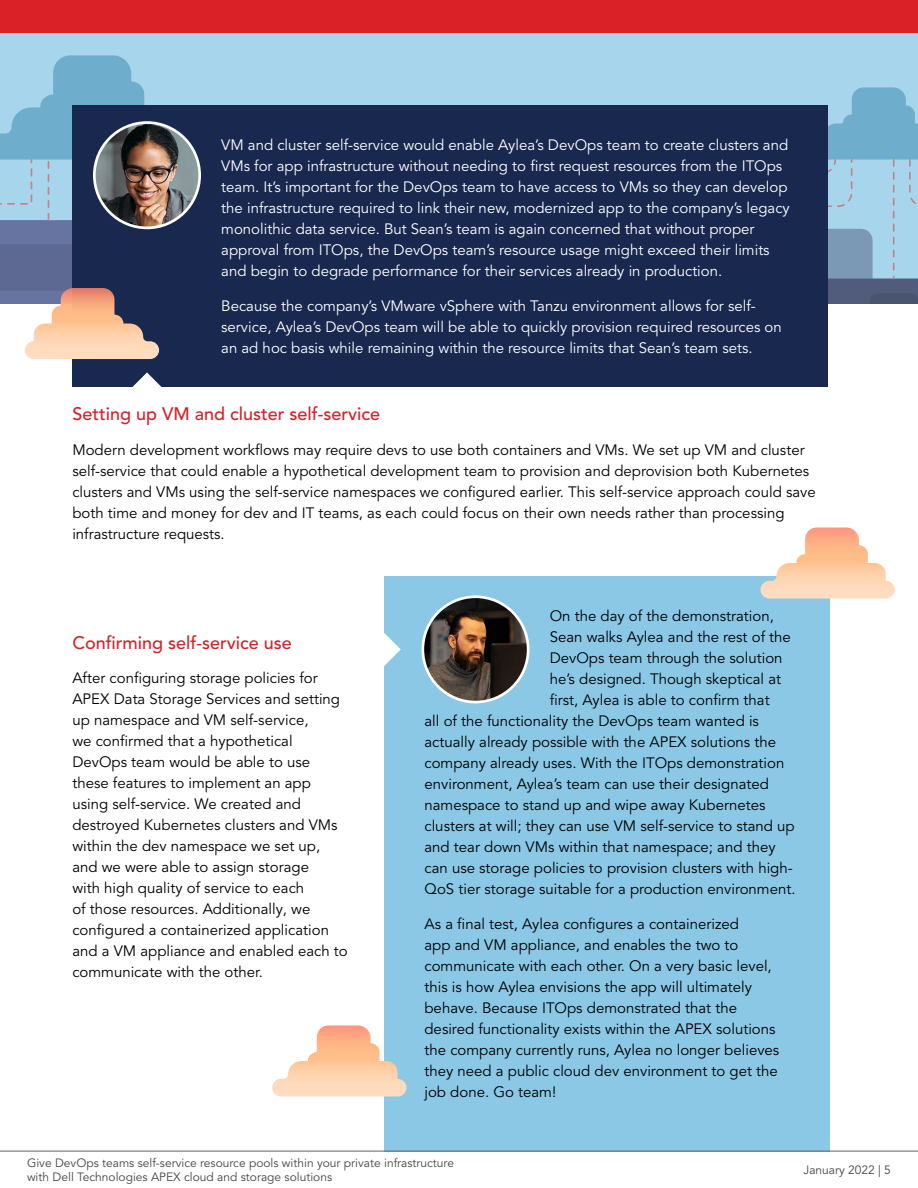
<style>
.page{position:relative;width:918px;height:1188px;background:#fff}
.page>*{position:absolute;margin:0;border:0;box-sizing:border-box;transform-origin:0 0}
.t1{font:500 18px "Avenir LT Pro";color:#d2232a}
.t2{font:15px/21px "Avenir LT Pro";color:#000}
.t3{font:15px/21px "Avenir LT Pro";color:#fff}
.t4{font:12px/14.4px "Avenir LT Pro";color:#464547}
</style>
<div class="page">
<div style="left:0;top:27px;width:918px;height:277px;background:#a7d5ec"></div>
<div style="left:384px;top:576px;width:446px;height:575px;background:#8ac8e6"></div>
<svg style="left:384px;top:633px;width:17px;height:33px"></svg>
<div style="left:72px;top:105px;width:756px;height:281px;background:#18284f"></div>
<svg style="left:118px;top:372px;width:58px;height:15px"></svg>
<img style="left:423px;top:597px;width:105px;height:105px;border-radius:53px">
<div style="left:421px;top:595px;width:109px;height:108px;border:3px solid #fff;border-radius:50%"></div>
<svg style="left:0;top:55px;width:918px;height:304px"></svg>
<svg style="left:272px;top:1025px;width:134px;height:72px"></svg>
<svg style="left:760px;top:527px;width:135px;height:72px"></svg>
<hr style="left:0;top:1151px;width:918px;height:1px;background:#616264">
<div style="left:0;top:0;width:918px;height:32px;background:#da2128"></div>
<p class="t3" style="left:221px;top:135px;width:570px">VM and cluster self-service would enable Aylea’s DevOps team to create clusters and VMs for app infrastructure without needing to first request resources from the ITOps team. It’s important for the DevOps team to have access to VMs so they can develop the infrastructure required to link their new, modernized app to the company’s legacy monolithic data service. But Sean’s team is again concerned that without proper approval from ITOps, the DevOps team’s resource usage might exceed their limits and begin to degrade performance for their services already in production.</p>
<p class="t3" style="left:221px;top:295px;width:562px">Because the company’s VMware vSphere with Tanzu environment allows for self&shy;service, Aylea’s DevOps team will be able to quickly provision required resources on an ad hoc basis while remaining within the resource limits that Sean’s team sets.</p>
<p class="t1" style="left:72px;top:403px;width:309px">Setting up VM and cluster self-service</p>
<p class="t2" style="left:72px;top:439px;width:745px">Modern development workflows may require devs to use both containers and VMs. We set up VM and cluster self-service that could enable a hypothetical development team to provision and deprovision both Kubernetes clusters and VMs using the self-service namespaces we configured earlier. This self-service approach could save both time and money for dev and IT teams, as each could focus on their own needs rather than processing infrastructure requests.</p>
<p class="t1" style="left:72px;top:632px;width:221px">Confirming self-service use</p>
<p class="t2" style="left:72px;top:668px;width:277px">After configuring storage policies for APEX Data Storage Services and setting up namespace and VM self-service,<br>we confirmed that a hypothetical DevOps team would be able to use these features to implement an app using self-service. We created and destroyed Kubernetes clusters and VMs within the dev namespace we set up, and we were able to assign storage<br>with high quality of service to each<br>of those resources. Additionally, we configured a containerized application and a VM appliance and enabled each to communicate with the other.</p>
<p class="t2" style="left:550px;top:606px;width:226px">On the day of the demonstration,</p>
<p class="t2" style="left:550px;top:627px;width:243px">Sean walks Aylea and the rest of the</p>
<p class="t2" style="left:550px;top:648px;width:234px">DevOps team through the solution</p>
<p class="t2" style="left:550px;top:669px;width:233px">he’s designed. Though skeptical at</p>
<p class="t2" style="left:550px;top:690px;width:221px">first, Aylea is able to confirm that</p>
<p class="t2" style="left:424px;top:711px;width:336px">all of the functionality the DevOps team wanted is</p>
<p class="t2" style="left:424px;top:732px;width:353px">actually already possible with the APEX solutions the</p>
<p class="t2" style="left:424px;top:753px;width:361px">company already uses. With the ITOps demonstration</p>
<p class="t2" style="left:424px;top:774px;width:346px">environment, Aylea’s team can use their designated</p>
<p class="t2" style="left:424px;top:795px;width:343px">namespace to stand up and wipe away Kubernetes</p>
<p class="t2" style="left:424px;top:816px;width:372px">clusters at will; they can use VM self-service to stand up</p>
<p class="t2" style="left:424px;top:837px;width:353px">and tear down VMs within that namespace; and they</p>
<p class="t2" style="left:424px;top:858px;width:370px">can use storage policies to provision clusters with high-</p>
<p class="t2" style="left:424px;top:879px;width:373px">QoS tier storage suitable for a production environment.</p>
<p class="t2" style="left:424px;top:913px;width:356px">As a final test, Aylea configures a containerized<br>app and VM appliance, and enables the two to communicate with each other. On a very basic level, this is how Aylea envisions the app will ultimately behave. Because ITOps demonstrated that the desired functionality exists within the APEX solutions the company currently runs, Aylea no longer believes they need a public cloud dev environment to get the job done. Go team!</p>
<p class="t4" style="left:27px;top:1156px;width:429px">Give DevOps teams self-service resource pools within your private infrastructure with Dell Technologies APEX cloud and storage solutions</p>
<p class="t4" style="left:804px;top:1163px;width:89px">January 2022 | 5</p>
</div>
